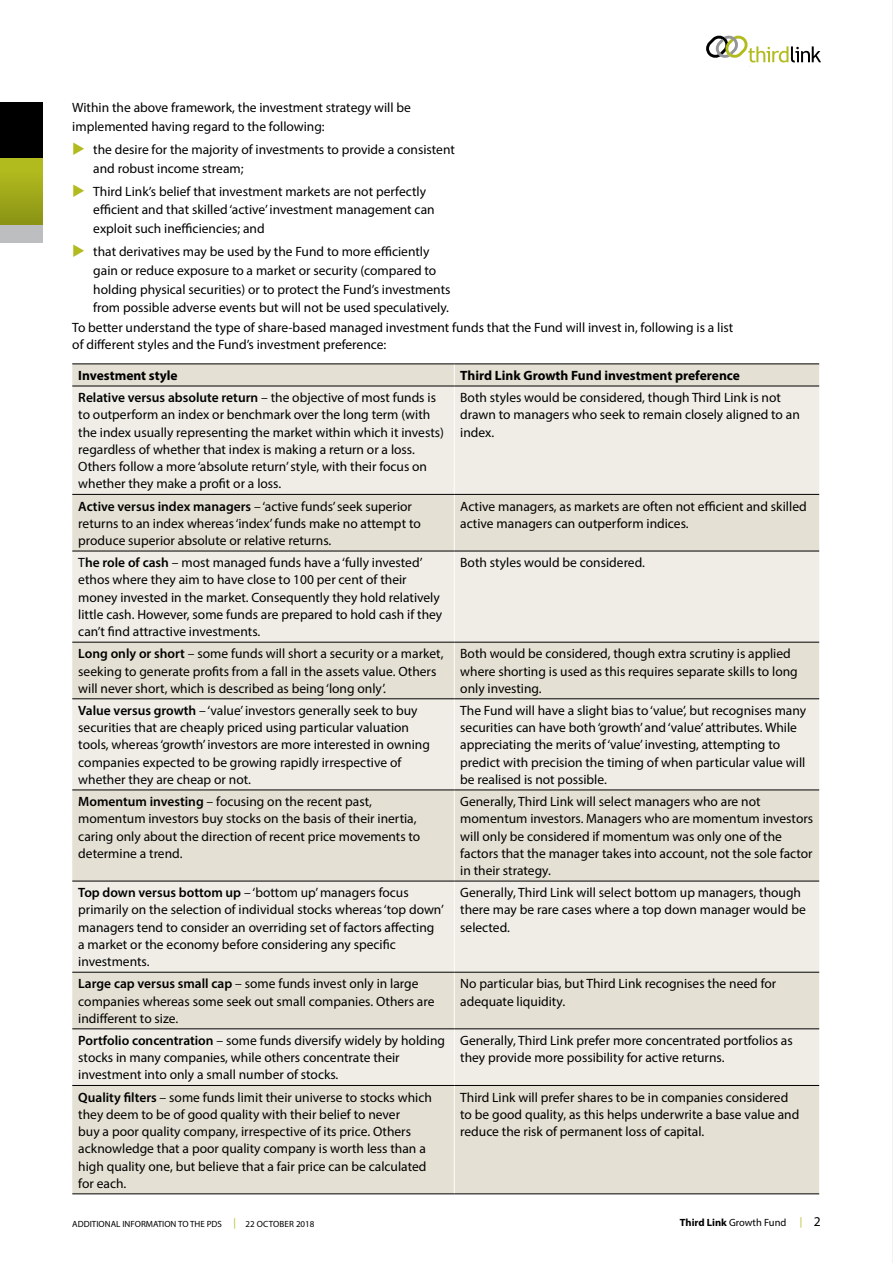
<style>
.page{position:relative;width:893px;height:1263px;background:#fff}
.page>*{position:absolute;margin:0;border:0;box-sizing:border-box;transform-origin:0 0}
.Myriad_text___1st_pa{font:13.5px/17.2px "Myriad Pro";color:#000}
.Myriad_text___1st_pa-2{font:700 13.5px "Myriad Pro";color:#000}
.t1{font:10.5px "Myriad Pro";color:#000}
.t2{font:10.5px "Myriad Pro";color:#b2bb1e}
.Myriad_text___1st_pa-3{font:9px "Myriad Pro";color:#000}
.s1{color:#b2bb1e}
.s2{font-weight:600}
.s3{font-weight:700}
.s4{font-size:10.5px;color:#b2bb1e}
</style>
<div class="page">
<hr style="left:892px;top:0;width:1px;height:1263px;background:#e6e7e8">
<div style="left:0;top:157px;width:43px;height:68px;background:linear-gradient(to bottom,#b9c220,#8b9415)"></div>
<div style="left:0;top:225px;width:43px;height:17px;background:#bcbec0"></div>
<div style="left:0;top:102px;width:43px;height:55px;background:#000"></div>
<svg style="left:706px;top:35px;width:115px;height:27px"></svg>
<div style="left:72px;top:365px;width:747px;height:828px;background:#e4e0d3"></div>
<svg style="left:72px;top:387px;width:747px;height:698px;background:#eae7de"></svg>
<svg style="left:454px;top:365px;width:1px;height:21px"></svg>
<hr style="left:454px;top:386px;width:1px;height:108px;background:#fff">
<hr style="left:454px;top:495px;width:1px;height:56px;background:#fff">
<hr style="left:454px;top:551px;width:1px;height:91px;background:#fff">
<hr style="left:454px;top:642px;width:1px;height:56px;background:#fff">
<hr style="left:454px;top:699px;width:1px;height:91px;background:#fff">
<hr style="left:454px;top:790px;width:1px;height:91px;background:#fff">
<hr style="left:454px;top:881px;width:1px;height:91px;background:#fff">
<hr style="left:454px;top:972px;width:1px;height:56px;background:#fff">
<hr style="left:454px;top:1029px;width:1px;height:56px;background:#fff">
<hr style="left:454px;top:1086px;width:1px;height:107px;background:#fff">
<hr style="left:72px;top:364px;width:382px;height:1px;background:#000">
<hr style="left:454px;top:364px;width:365px;height:1px;background:#000">
<hr style="left:72px;top:386px;width:382px;height:1px;background:#000">
<hr style="left:454px;top:386px;width:365px;height:1px;background:#000">
<hr style="left:72px;top:494px;width:382px;height:1px;background:#000">
<hr style="left:454px;top:494px;width:365px;height:1px;background:#000">
<hr style="left:72px;top:551px;width:382px;height:1px;background:#000">
<hr style="left:454px;top:551px;width:365px;height:1px;background:#000">
<hr style="left:72px;top:642px;width:382px;height:1px;background:#000">
<hr style="left:454px;top:642px;width:365px;height:1px;background:#000">
<hr style="left:72px;top:698px;width:382px;height:1px;background:#000">
<hr style="left:454px;top:698px;width:365px;height:1px;background:#000">
<hr style="left:72px;top:790px;width:382px;height:1px;background:#000">
<hr style="left:454px;top:790px;width:365px;height:1px;background:#000">
<hr style="left:72px;top:881px;width:382px;height:1px;background:#000">
<hr style="left:454px;top:881px;width:365px;height:1px;background:#000">
<hr style="left:72px;top:972px;width:382px;height:1px;background:#000">
<hr style="left:454px;top:972px;width:365px;height:1px;background:#000">
<hr style="left:72px;top:1028px;width:382px;height:1px;background:#000">
<hr style="left:454px;top:1028px;width:365px;height:1px;background:#000">
<hr style="left:72px;top:1085px;width:382px;height:1px;background:#000">
<hr style="left:454px;top:1085px;width:365px;height:1px;background:#000">
<hr style="left:72px;top:1193px;width:382px;height:1px;background:#000">
<hr style="left:454px;top:1193px;width:365px;height:1px;background:#000">
<p class="Myriad_text___1st_pa" style="left:72px;top:98px;width:340px;line-height:18.8px">Within the above framework, the investment strategy will be implemented having regard to the following:</p>
<p class="Myriad_text___1st_pa" style="left:93px;top:140px;width:363px;line-height:18.8px;text-indent:-21px"><span class="s1">◆</span> the desire for the majority of investments to provide a consistent and robust income stream;</p>
<p class="Myriad_text___1st_pa" style="left:93px;top:182px;width:343px;line-height:18.8px;text-indent:-21px"><span class="s1">◆</span> Third Link’s belief that investment markets are not perfectly efficient and that skilled ‘active’ investment management can exploit such inefficiencies; and</p>
<p class="Myriad_text___1st_pa" style="left:93px;top:242px;width:359px;line-height:18.8px;text-indent:-21px"><span class="s1">◆</span> that derivatives may be used by the Fund to more efficiently gain or reduce exposure to a market or security (compared to holding physical securities) or to protect the Fund’s investments from possible adverse events but will not be used speculatively.</p>
<p class="Myriad_text___1st_pa" style="left:72px;top:318px;width:663px">To better understand the type of share-based managed investment funds that the Fund will invest in, following is a list of different styles and the Fund’s investment preference:</p>
<p class="Myriad_text___1st_pa-2" style="left:78px;top:367px;width:101px">Investment style</p>
<p class="Myriad_text___1st_pa-2" style="left:460px;top:367px;width:281px">Third Link Growth Fund investment preference</p>
<p class="Myriad_text___1st_pa" style="left:78px;top:389px;width:367px"><span class="s2">Relative versus absolute return</span> – the objective of most funds is to outperform an index or benchmark over the long term (with the index usually representing the market within which it invests) regardless of whether that index is making a return or a loss.<br>Others follow a more ‘absolute return’ style, with their focus on whether they make a profit or a loss.</p>
<p class="Myriad_text___1st_pa" style="left:460px;top:389px;width:341px">Both styles would be considered, though Third Link is not drawn to managers who seek to remain closely aligned to an index.</p>
<p class="Myriad_text___1st_pa" style="left:78px;top:497px;width:344px"><span class="s2">Active versus index managers</span> – ‘active funds’ seek superior returns to an index whereas ‘index’ funds make no attempt to produce superior absolute or relative returns.</p>
<p class="Myriad_text___1st_pa" style="left:460px;top:497px;width:348px">Active managers, as markets are often not efficient and skilled active managers can outperform indices.</p>
<p class="Myriad_text___1st_pa" style="left:78px;top:554px;width:366px">T<span class="s2">he role of cash</span> – most managed funds have a ‘fully invested’ ethos where they aim to have close to 100 per cent of their money invested in the market. Consequently they hold relatively little cash. However, some funds are prepared to hold cash if they can’t find attractive investments.</p>
<p class="Myriad_text___1st_pa" style="left:460px;top:554px;width:186px">Both styles would be considered.</p>
<p class="Myriad_text___1st_pa" style="left:78px;top:645px;width:367px"><span class="s2">Long only or short</span> – some funds will short a security or a market, seeking to generate profits from a fall in the assets value. Others will never short, which is described as being ‘long only’.</p>
<p class="Myriad_text___1st_pa" style="left:460px;top:645px;width:339px">Both would be considered, though extra scrutiny is applied where shorting is used as this requires separate skills to long only investing.</p>
<p class="Myriad_text___1st_pa" style="left:78px;top:701px;width:353px"><span class="s2">Value versus growth</span> – ‘value’ investors generally seek to buy securities that are cheaply priced using particular valuation tools, whereas ‘growth’ investors are more interested in owning companies expected to be growing rapidly irrespective of whether they are cheap or not.</p>
<p class="Myriad_text___1st_pa" style="left:460px;top:701px;width:347px">The Fund will have a slight bias to ‘value’, but recognises many securities can have both ‘growth’ and ‘value’ attributes. While appreciating the merits of ‘value’ investing, attempting to predict with precision the timing of when particular value will be realised is not possible.</p>
<p class="Myriad_text___1st_pa" style="left:78px;top:793px;width:344px"><span class="s2">Momentum investing</span> – focusing on the recent past, momentum investors buy stocks on the basis of their inertia, caring only about the direction of recent price movements to determine a trend.</p>
<p class="Myriad_text___1st_pa" style="left:460px;top:793px;width:354px">Generally, Third Link will select managers who are not momentum investors. Managers who are momentum investors will only be considered if momentum was only one of the factors that the manager takes into account, not the sole factor in their strategy.</p>
<p class="Myriad_text___1st_pa" style="left:78px;top:884px;width:367px"><span class="s2">Top down versus bottom up</span> – ‘bottom up’ managers focus primarily on the selection of individual stocks whereas ‘top down’ managers tend to consider an overriding set of factors affecting a market or the economy before considering any specific investments.</p>
<p class="Myriad_text___1st_pa" style="left:460px;top:884px;width:347px">Generally, Third Link will select bottom up managers, though there may be rare cases where a top down manager would be selected.</p>
<p class="Myriad_text___1st_pa" style="left:78px;top:975px;width:358px"><span class="s2">Large cap versus small cap</span> – some funds invest only in large companies whereas some seek out small companies. Others are indifferent to size.</p>
<p class="Myriad_text___1st_pa" style="left:460px;top:975px;width:318px">No particular bias, but Third Link recognises the need for adequate liquidity.</p>
<p class="Myriad_text___1st_pa" style="left:78px;top:1031px;width:368px"><span class="s2">Portfolio concentration</span> – some funds diversify widely by holding stocks in many companies, while others concentrate their investment into only a small number of stocks.</p>
<p class="Myriad_text___1st_pa" style="left:460px;top:1031px;width:334px">Generally, Third Link prefer more concentrated portfolios as they provide more possibility for active returns.</p>
<p class="Myriad_text___1st_pa" style="left:78px;top:1088px;width:355px"><span class="s2">Quality filters</span> – some funds limit their universe to stocks which they deem to be of good quality with their belief to never<br>buy a poor quality company, irrespective of its price. Others acknowledge that a poor quality company is worth less than a high quality one, but believe that a fair price can be calculated for each.</p>
<p class="Myriad_text___1st_pa" style="left:460px;top:1088px;width:341px">Third Link will prefer shares to be in companies considered to be good quality, as this helps underwrite a base value and reduce the risk of permanent loss of capital.</p>
<p class="t1" style="left:680px;top:1216px;width:108px"><span class="s3">Third Link</span> Growth Fund</p>
<p class="t2" style="left:800px;top:1215px;width:4px">|</p>
<p class="Myriad_text___1st_pa-3" style="left:72px;top:1218px;width:244px">ADDITIONAL INFORMATION TO THE PDS <span class="s4">|</span> 22 OCTOBER 2018</p>
<p class="Myriad_text___1st_pa" style="left:814px;top:1213px;width:8px">2</p>
</div>
